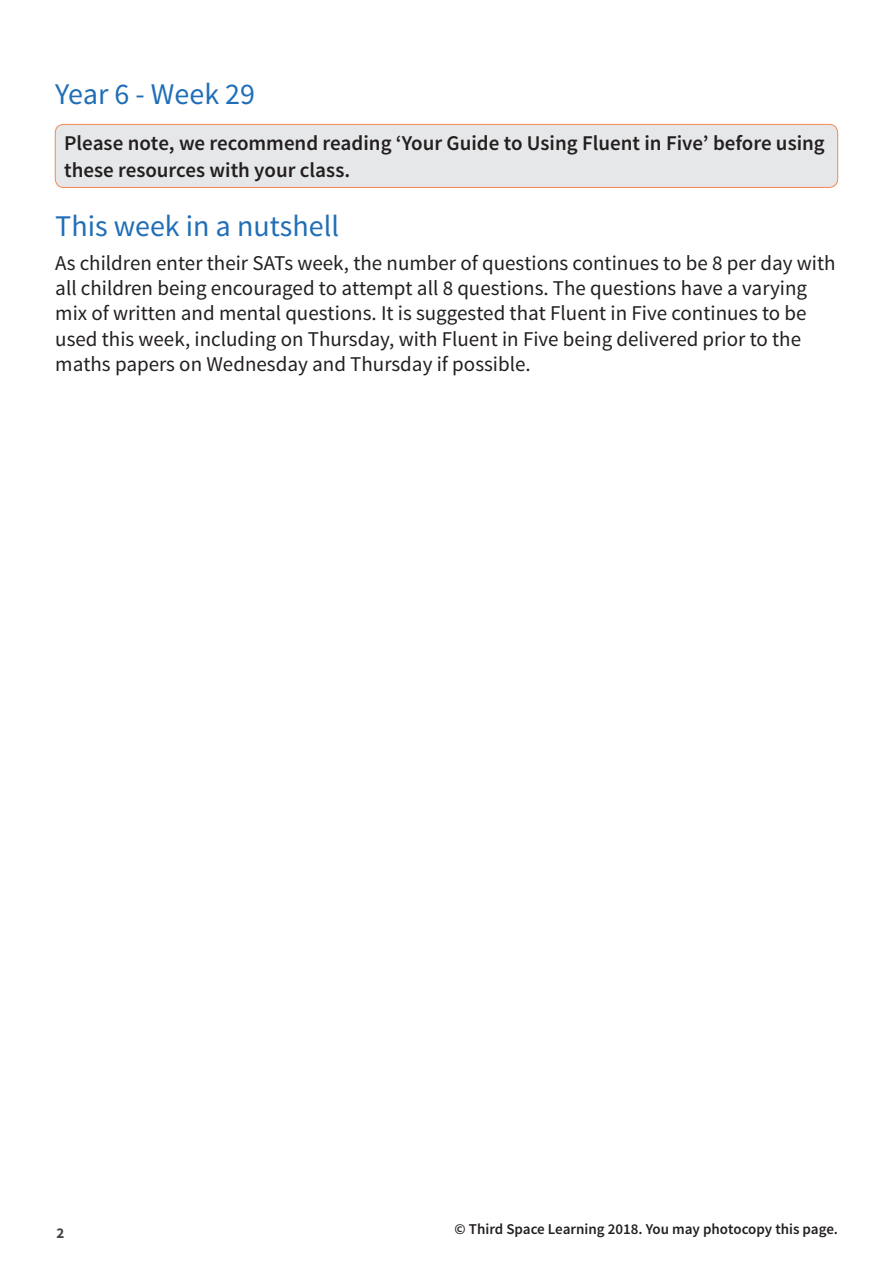
<style>
.page{position:relative;width:893px;height:1263px;background:#fff}
.page>*{position:absolute;margin:0;border:0;box-sizing:border-box;transform-origin:0 0}
.Text_head{font:30px "Source Sans Pro";color:#1f6eb7}
.Numbered_point{font:30px "Source Sans Pro";color:#1f6eb7}
.BL{font:21px/25.2px "Source Sans Pro";color:#231f20}
.Note{font:600 21px/27px "Source Sans Pro";color:#231f20}
.t1{font:600 15px "Source Sans Pro";color:#231f20}
.t2{font:700 15px "Source Sans Pro";color:#444749}
</style>
<div class="page">
<div style="left:55px;top:124px;width:783px;height:63px;background:#e6e7e9;border-radius:9px"></div>
<div style="left:55px;top:124px;width:783px;height:64px;border:1px solid #f58852;border-radius:9px"></div>
<p class="Numbered_point" style="left:55px;top:75px;width:201px">Year 6 - Week 29</p>
<p class="Note" style="left:64px;top:130px;width:762px">Please note, we recommend reading ‘Your Guide to Using Fluent in Five’ before using these resources with your class.</p>
<p class="Text_head" style="left:55px;top:208px;width:285px">This week in a nutshell</p>
<p class="BL" style="left:55px;top:251px;width:782px">As children enter their SATs week, the number of questions continues to be 8 per day with all children being encouraged to attempt all 8 questions. The questions have a varying mix of written and mental questions. It is suggested that Fluent in Five continues to be used this week, including on Thursday, with Fluent in Five being delivered prior to the maths papers on Wednesday and Thursday if possible.</p>
<p class="t2" style="left:56px;top:1223px;width:9px">2</p>
<p class="t1" style="left:455px;top:1219px;width:385px">© Third Space Learning 2018. You may photocopy this page.</p>
</div>
